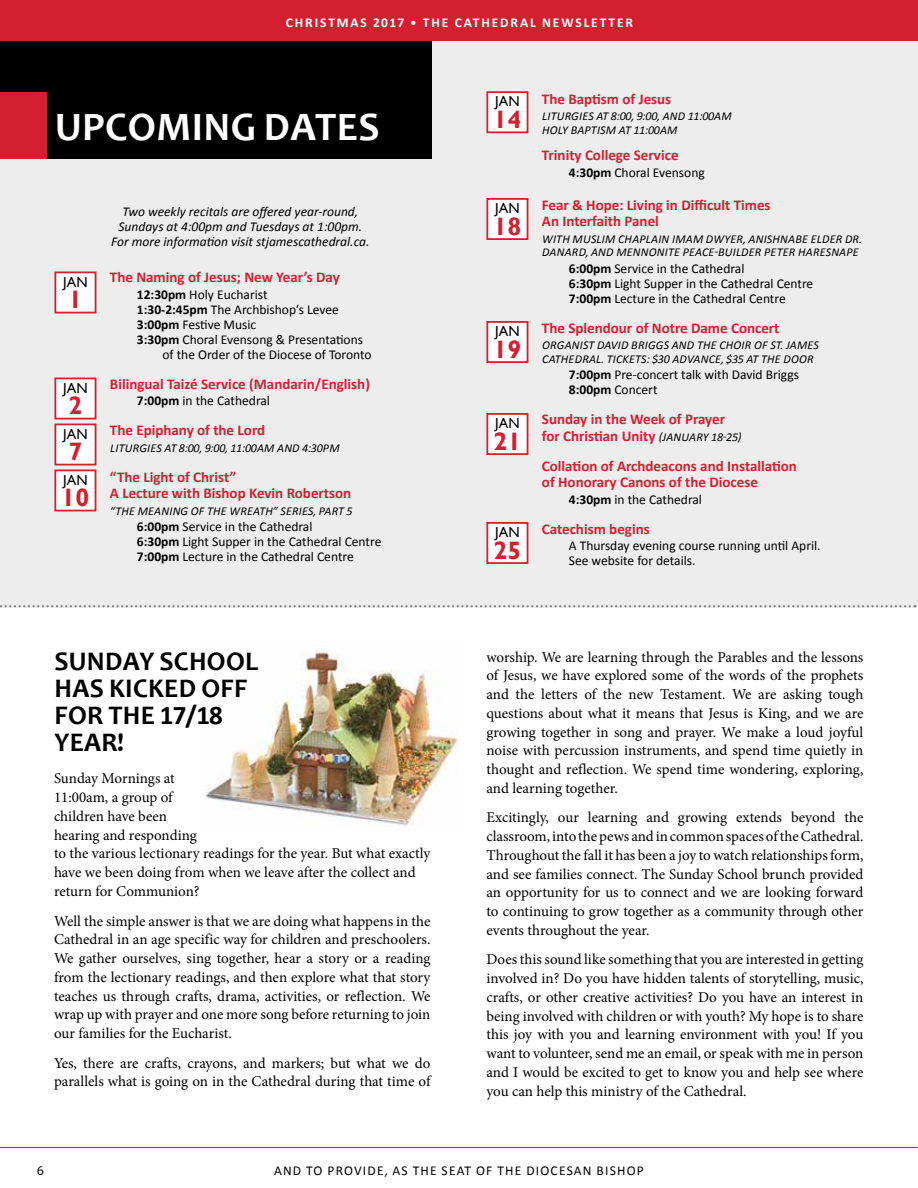
<style>
.page{position:relative;width:918px;height:1188px;background:#fff}
.page>*{position:absolute;margin:0;border:0;box-sizing:border-box;transform-origin:0 0}
.t1{font:700 40.5px "Candara";color:#fff}
.t2{font:700 27px "Candara";letter-spacing:.01em;color:#000}
.t3{font:700 27px "Calibri";color:#000}
.t4{font:700 25.2px "Gill Sans";color:#d41f30}
.t5{font:15px/18.8px "Minion Pro";letter-spacing:-.005em;color:#000;text-align:justify}
.t6{font:700 15px/16.5px "Calibri";color:#d41f30}
.t7{font:14.4px "Gill Sans";color:#000}
.t8{font:13.5px/15px "Calibri";color:#000}
.t9{font:italic 13.5px/15px "Calibri";color:#000;text-align:center}
.t10{font:13.5px "Calibri";letter-spacing:.09em;color:#000}
.t11{font:700 13.5px "Calibri";letter-spacing:.14em;color:#fff}
.t12{font:13.5px "Candara";color:#000}
.t13{font:italic 12px/13.5px "Calibri";letter-spacing:.02em;color:#000}
.s1{font-weight:400}
.s2{font-weight:700}
.s3{font-weight:400;font-style:italic;font-size:12px;color:#000}
</style>
<div class="page">
<hr style="left:0;top:1147px;width:917px;height:1px;background:#d41f30">
<img style="left:205px;top:651px;width:253px;height:175px">
<div style="left:0;top:6px;width:918px;height:601px;background:#ededee"></div>
<div style="left:55px;top:272px;width:41px;height:41px;background:#fff"></div>
<div style="left:54px;top:271px;width:42px;height:42px;border:2px solid #d41f30"></div>
<div style="left:0;top:40px;width:432px;height:119px;background:#000"></div>
<div style="left:55px;top:470px;width:41px;height:41px;background:#fff"></div>
<div style="left:54px;top:470px;width:42px;height:41px;border:2px solid #d41f30"></div>
<div style="left:487px;top:414px;width:41px;height:40px;background:#fff"></div>
<div style="left:486px;top:413px;width:42px;height:42px;border:2px solid #d41f30"></div>
<div style="left:487px;top:92px;width:41px;height:40px;background:#fff"></div>
<div style="left:486px;top:91px;width:42px;height:42px;border:2px solid #d41f30"></div>
<div style="left:487px;top:523px;width:41px;height:40px;background:#fff"></div>
<div style="left:486px;top:522px;width:42px;height:42px;border:2px solid #d41f30"></div>
<svg style="left:0;top:605px;width:915px;height:2px"></svg>
<div style="left:0;top:92px;width:46px;height:67px;background:#d41f30"></div>
<div style="left:487px;top:322px;width:41px;height:40px;background:#fff"></div>
<div style="left:486px;top:321px;width:42px;height:42px;border:2px solid #d41f30"></div>
<div style="left:55px;top:378px;width:41px;height:41px;background:#fff"></div>
<div style="left:54px;top:378px;width:42px;height:42px;border:2px solid #d41f30"></div>
<div style="left:55px;top:424px;width:41px;height:41px;background:#fff"></div>
<div style="left:54px;top:424px;width:42px;height:41px;border:2px solid #d41f30"></div>
<div style="left:487px;top:199px;width:41px;height:40px;background:#fff"></div>
<div style="left:486px;top:198px;width:42px;height:42px;border:2px solid #d41f30"></div>
<div style="left:0;top:0;width:918px;height:40px;background:#d41f30"></div>
<p class="t11" style="left:286px;top:14px;width:188px">CHRISTMAS 2017 <span class="s1">•</span> The Cath</p>
<p class="t11" style="left:492px;top:14px;width:140px">edral Newslett er</p>
<h1 class="t1" style="left:55px;top:101px;width:99px">UPCOMING</h1>
<h1 class="t1" style="left:264px;top:101px;width:50px">DATES</h1>
<p class="t7" style="left:63px;top:273px;width:26px">JAN</p>
<h3 class="t4" style="left:69px;top:285px;width:15px">1</h3>
<p class="t7" style="left:63px;top:379px;width:26px">JAN</p>
<h3 class="t4" style="left:69px;top:391px;width:15px">2</h3>
<p class="t7" style="left:63px;top:425px;width:26px">JAN</p>
<h3 class="t4" style="left:69px;top:437px;width:15px">7</h3>
<p class="t7" style="left:63px;top:471px;width:26px">JAN</p>
<h3 class="t4" style="left:62px;top:483px;width:29px">10</h3>
<p class="t9" style="left:111px;top:203px;width:260px">TWO WEEKLY RECITALS ARE OFFERED YEAR-ROUND,<br>SUNDAYS AT 4:00PM AND TUESDAYS AT 1:00PM.<br>FOR MORE INFORMATION VISIT STJAMESCATHEDRAL.CA.</p>
<p class="t6" style="left:110px;top:269px;width:231px">The Naming of Jesus; New Year’s Day</p>
<p class="t8" style="left:137px;top:287px;width:132px"><span class="s2">12:30pm</span> Holy Eucharist</p>
<p class="t8" style="left:137px;top:302px;width:203px"><span class="s2">1:30-2:45pm</span> The Archbishop’s Levee</p>
<p class="t8" style="left:137px;top:317px;width:121px"><span class="s2">3:00pm</span> Festive M usic</p>
<p class="t8" style="left:137px;top:332px;width:228px"><span class="s2">3:30pm</span> Choral Evensong &amp; Presentations</p>
<p class="t8" style="left:162px;top:347px;width:211px">of the Order of the Diocese of Toronto</p>
<p class="t6" style="left:110px;top:376px;width:262px">Bilingual Taizé Service (Mandarin/English)</p>
<p class="t8" style="left:137px;top:393px;width:135px"><span class="s2">7:00pm</span> in the Cathedral</p>
<p class="t6" style="left:110px;top:422px;width:157px">The Epiphany of the Lord</p>
<p class="t13" style="left:110px;top:441px;width:231px">LITURGIES AT 8:00, 9:00, 11:00AM AND 4:30PM</p>
<p class="t6" style="left:110px;top:469px;width:243px">“The Light of Christ”<br>A Lecture with Bishop Kevin Robertson</p>
<p class="t13" style="left:110px;top:504px;width:244px">“THE MEANING OF THE WREATH” SERIES, PART 5</p>
<p class="t8" style="left:137px;top:519px;width:246px"><span class="s2">6:00pm</span> Service in the Cathedral<br><span class="s2">6:30pm</span> Light Supper in the Cathedral Centre<br><span class="s2">7:00pm</span> Lecture in the Cathedral Centre</p>
<h2 class="t2" style="left:55px;top:645px;width:33px">SUNDA</h2>
<h2 class="t2" style="left:139px;top:645px;width:68px">Y SCHOOL</h2>
<h2 class="t2" style="left:55px;top:672px;width:17px">HAS</h2>
<h2 class="t2" style="left:109px;top:672px;width:109px">KICKED OFF</h2>
<h2 class="t2" style="left:55px;top:699px;width:17px">FOR</h2>
<h2 class="t2" style="left:108px;top:699px;width:17px">THE</h2>
<h2 class="t3" style="left:160px;top:698px;width:65px">17/18</h2>
<h2 class="t2" style="left:55px;top:726px;width:17px">YEAR</h2>
<h2 class="t2" style="left:117px;top:726px;width:8px">!</h2>
<p class="t5" style="left:54px;top:769px;width:378px;text-align:left">Sunday Mornings at<br>11:00am, a group of<br>children have been<br>hearing and responding<br>to the various lectionary readings for the year. But what exactly have we been doing from when we leave after the collect and return for Communion?</p>
<p class="t5" style="left:54px;top:911px;width:378px">Well the simple answer is that we are doing what happens in the Cathedral in an age specific way for children and preschoolers.<br>We gather ourselves, sing together, hear a story or a reading from the lectionary readings, and then explore what that story teaches us through crafts, drama, activities, or reflection. We wrap up with prayer and one more song before returning to join our families for the Eucharist.</p>
<p class="t5" style="left:54px;top:1053px;width:378px">Yes, there are crafts, crayons, and markers; but what we do parallels what is going on in the Cathedral during that time of</p>
<p class="t7" style="left:495px;top:93px;width:26px">JAN</p>
<h3 class="t4" style="left:494px;top:104px;width:29px">14</h3>
<p class="t7" style="left:495px;top:200px;width:26px">JAN</p>
<h3 class="t4" style="left:494px;top:211px;width:29px">18</h3>
<p class="t7" style="left:495px;top:323px;width:26px">JAN</p>
<h3 class="t4" style="left:494px;top:334px;width:29px">19</h3>
<p class="t7" style="left:495px;top:415px;width:26px">JAN</p>
<h3 class="t4" style="left:494px;top:426px;width:29px">21</h3>
<p class="t7" style="left:495px;top:524px;width:26px">JAN</p>
<h3 class="t4" style="left:494px;top:535px;width:29px">25</h3>
<p class="t6" style="left:542px;top:90px;width:131px">The Baptism of Jesus</p>
<p class="t13" style="left:542px;top:109px;width:191px">LITURGIES AT 8:00, 9:00, AND 11:00AM<br>HOLY BAPTISM AT 11:00AM</p>
<p class="t6" style="left:542px;top:147px;width:138px">Trinity College Service</p>
<p class="t8" style="left:569px;top:165px;width:137px"><span class="s2">4:30pm</span> Choral Evensong</p>
<p class="t6" style="left:542px;top:196px;width:230px">Fear &amp; Hope: Living in Difficult Times<br>An Interfaith Panel</p>
<p class="t13" style="left:542px;top:231px;width:322px">WITH MUSL IM CHAPLAIN IMAM DWYER, ANISHNABE EL DER DR.<br>DANARD, AND MENNONITE PEACE-BUIL DER PETER HARESNAPE</p>
<p class="t8" style="left:569px;top:261px;width:246px"><span class="s2">6:00pm</span> Service in the Cathedral<br><span class="s2">6:30pm</span> Light Supper in the Cathedral Centre<br><span class="s2">7:00pm</span> Lecture in the Cathedral Centre</p>
<p class="t6" style="left:542px;top:319px;width:239px">The Splendour of Notre Dame Concert</p>
<p class="t13" style="left:542px;top:338px;width:278px">ORGANIST DAVID BRIGGS AND THE CHOIR OF ST. JAMES<br>CATHEDRAL. TICKETS: $30 ADVANCE, $35 AT THE DOOR</p>
<p class="t8" style="left:569px;top:367px;width:232px"><span class="s2">7:00pm</span> Pre-concert talk with David Briggs<br><span class="s2">8:00pm</span> Concert</p>
<p class="t6" style="left:542px;top:411px;width:201px">Sunday in the Week of Prayer for Christian Unity <span class="s3">(JANUARY 18-25)</span></p>
<p class="t6" style="left:542px;top:457px;width:257px">Collation of Archdeacons and Installation of Honorary Canons of the Diocese</p>
<p class="t8" style="left:569px;top:492px;width:135px"><span class="s2">4:30pm</span> in the Cathedral</p>
<p class="t6" style="left:542px;top:520px;width:109px">Catechism begins</p>
<p class="t8" style="left:542px;top:538px;width:19px">A</p>
<p class="t8" style="left:569px;top:538px;width:253px;text-indent:11px">Thursday evening course running until April.<br>See website for details.</p>
<p class="t5" style="left:486px;top:647px;width:379px">worship. We are learning through the Parables and the lessons of Jesus, we have explored some of the words of the prophets and the letters of the new Testament. We are asking tough questions about what it means that Jesus is King, and we are growing together in song and prayer. We make a loud joyful noise with percussion instruments, and spend time quietly in thought and reflection. We spend time wondering, exploring, and learning together.</p>
<p class="t5" style="left:486px;top:808px;width:379px">Excitingly, our learning and growing extends beyond the classroom, into the pews and in common spaces of the Cathedral.<br>Throughout the fall it has been a joy to watch relationships form, and see families connect. The Sunday School brunch provided an opportunity for us to connect and we are looking forward to continuing to grow together as a community through other events throughout the year.</p>
<p class="t5" style="left:486px;top:950px;width:378px">Does this sound like something that you are interested in getting involved in? Do you have hidden talents of storytelling, music, crafts, or other creative activities? Do you have an interest in being involved with children or with youth? My hope is to share this joy with you and learning environment with you! If you want to volunteer, send me an email, or speak with me in person and I would be excited to get to know you and help see where you can help this ministry of the Cathedral.</p>
<p class="t12" style="left:37px;top:1162px;width:9px">6</p>
<p class="t10" style="left:274px;top:1161px;width:371px">and to provide, as the seat of the diocesan bishop</p>
</div>
